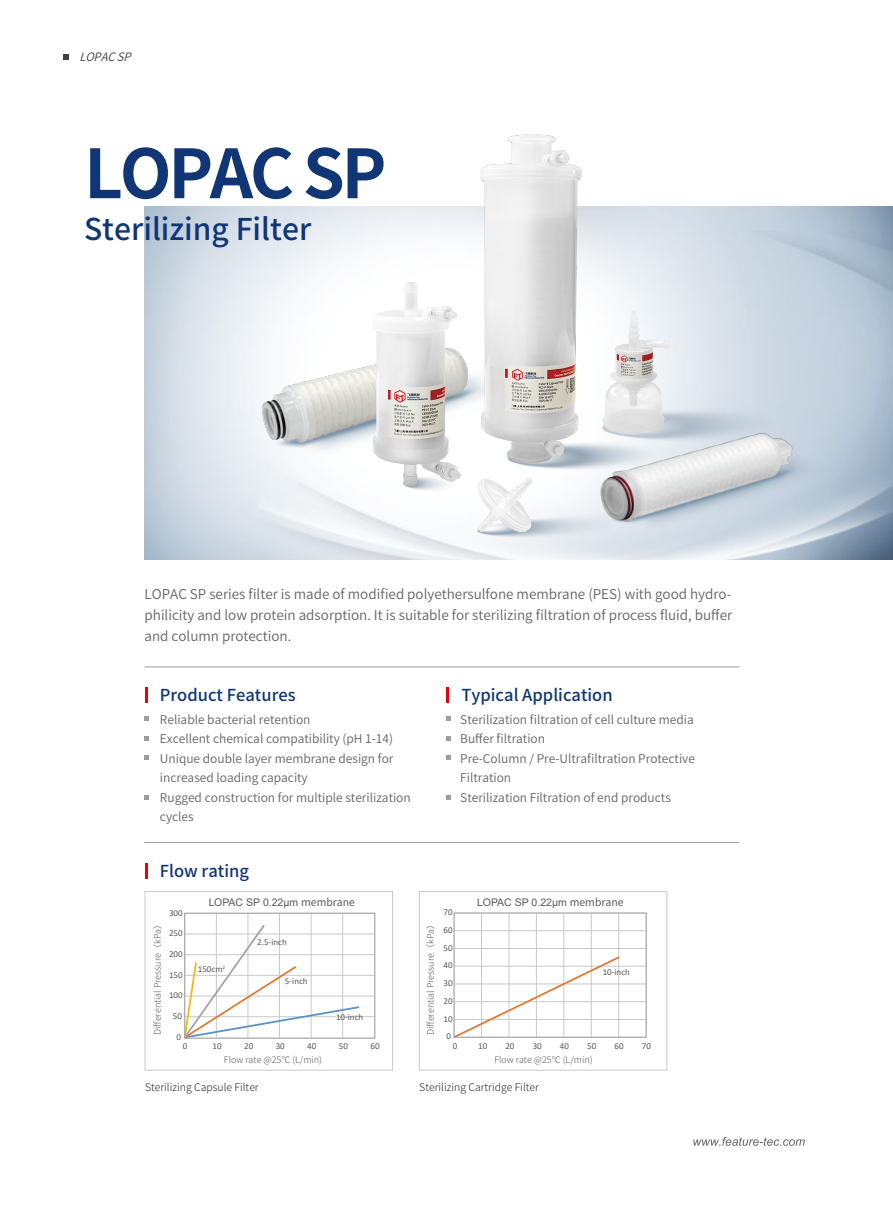
<style>
.page{position:relative;width:893px;height:1212px;background:#fff}
.page>*{position:absolute;margin:0;border:0;box-sizing:border-box;transform-origin:0 0}
.t1{font:700 67.5px "Source Han Sans CN";letter-spacing:-.05em;color:#103675}
.t2{font:500 30px "Source Han Sans CN";color:#103675}
.t3{font:500 16.5px "Source Han Sans CN";color:#103675}
.t4{font:13.5px/21px "Source Han Sans CN";color:#656464;text-align:justify}
.t5{font:12px/19.5px "Source Han Sans CN";color:#656464}
.t6{font:italic 11.55px "Source Han Sans CN";color:#404040}
.t7{font:300 10.5px "Source Han Sans CN";color:#262626}
.t8{font:10.5px "Arial";letter-spacing:-.005em;color:#585959}
.t9{font:9px "Calibri";color:#585959}
.t10{font:300 9px "Source Han Sans CN";color:#585959}
.s1{font-family:"Source Han Sans CN"}
</style>
<div class="page">
<svg style="left:693px;top:1137px;width:112px;height:9px"></svg>
<svg style="left:64px;top:55px;width:5px;height:5px"></svg>
<img style="left:145px;top:206px;width:748px;height:353px">
<hr style="left:145px;top:666px;width:594px;height:1px;background:#9e9e9f">
<hr style="left:145px;top:842px;width:594px;height:1px;background:#9e9e9f">
<svg style="left:145px;top:717px;width:4px;height:4px"></svg>
<svg style="left:145px;top:755px;width:4px;height:5px"></svg>
<svg style="left:145px;top:795px;width:4px;height:4px"></svg>
<svg style="left:145px;top:736px;width:4px;height:4px"></svg>
<hr style="left:145px;top:687px;width:3px;height:16px;background:#e50012">
<svg style="left:447px;top:717px;width:4px;height:4px"></svg>
<svg style="left:447px;top:736px;width:4px;height:4px"></svg>
<svg style="left:447px;top:755px;width:4px;height:4px"></svg>
<svg style="left:447px;top:795px;width:4px;height:4px"></svg>
<hr style="left:446px;top:687px;width:3px;height:16px;background:#e50012">
<hr style="left:145px;top:863px;width:3px;height:15px;background:#e50012">
<div style="left:145px;top:891px;width:248px;height:179px;background:#fff;border:1px solid #c8c9ca"></div>
<hr style="left:185px;top:933px;width:189px;height:1px;background:#c8c9ca">
<hr style="left:185px;top:954px;width:189px;height:1px;background:#c8c9ca">
<hr style="left:185px;top:975px;width:189px;height:1px;background:#c8c9ca">
<hr style="left:185px;top:996px;width:189px;height:1px;background:#c8c9ca">
<hr style="left:185px;top:1016px;width:189px;height:1px;background:#c8c9ca">
<hr style="left:342px;top:913px;width:1px;height:124px;background:#c8c9ca">
<hr style="left:311px;top:913px;width:1px;height:124px;background:#c8c9ca">
<hr style="left:279px;top:913px;width:1px;height:124px;background:#c8c9ca">
<hr style="left:248px;top:913px;width:1px;height:124px;background:#c8c9ca">
<hr style="left:216px;top:913px;width:1px;height:124px;background:#c8c9ca">
<svg style="left:183px;top:923px;width:178px;height:115px"></svg>
<div style="left:184px;top:913px;width:191px;height:126px;border:1px solid #9e9e9f"></div>
<div style="left:419px;top:891px;width:248px;height:179px;background:#fff;border:1px solid #c8c9ca"></div>
<hr style="left:454px;top:930px;width:192px;height:1px;background:#c8c9ca">
<hr style="left:454px;top:948px;width:192px;height:1px;background:#c8c9ca">
<hr style="left:454px;top:966px;width:192px;height:1px;background:#c8c9ca">
<hr style="left:454px;top:983px;width:192px;height:1px;background:#c8c9ca">
<hr style="left:454px;top:1001px;width:192px;height:1px;background:#c8c9ca">
<hr style="left:454px;top:1019px;width:192px;height:1px;background:#c8c9ca">
<hr style="left:618px;top:913px;width:1px;height:124px;background:#c8c9ca">
<hr style="left:591px;top:913px;width:1px;height:124px;background:#c8c9ca">
<hr style="left:563px;top:913px;width:1px;height:124px;background:#c8c9ca">
<hr style="left:536px;top:913px;width:1px;height:124px;background:#c8c9ca">
<hr style="left:509px;top:913px;width:1px;height:124px;background:#c8c9ca">
<hr style="left:481px;top:913px;width:1px;height:124px;background:#c8c9ca">
<svg style="left:455px;top:955px;width:166px;height:81px"></svg>
<div style="left:453px;top:912px;width:194px;height:126px;border:1px solid #9e9e9f"></div>
<img style="left:257px;top:337px;width:111px;height:118px">
<img style="left:465px;top:134px;width:211px;height:318px">
<img style="left:368px;top:277px;width:103px;height:221px">
<img style="left:593px;top:309px;width:178px;height:104px">
<img style="left:450px;top:452px;width:159px;height:102px">
<img style="left:585px;top:413px;width:252px;height:138px">
<p class="t6" style="left:79px;top:50px;width:62px">LOPACSP</p>
<h1 class="t1" style="left:84px;top:135px;width:304px">LOPAC SP</h1>
<h2 class="t2" style="left:84px;top:212px;width:229px">Sterilizing Filter</h2>
<p class="t4" style="left:145px;top:584px;width:589px">LOPAC SP series filter is made of modified polyethersulfone membrane (PES) with good hydro&shy;philicity and low protein adsorption. It is suitable for sterilizing filtration of process fluid, buffer and column protection.</p>
<h3 class="t3" style="left:160px;top:686px;width:137px">Product Features</h3>
<h3 class="t3" style="left:461px;top:686px;width:153px">Typical Application</h3>
<p class="t5" style="left:160px;top:710px;width:252px">Reliable bacterial retention<br>Excellent chemical compatibility (pH 1-14)<br>Unique double layer membrane design for increased loading capacity<br>Rugged construction for multiple sterilization cycles</p>
<p class="t5" style="left:460px;top:710px;width:236px">Sterilization filtration of cell culture media Buffer filtration<br>Pre-Column / Pre-Ultrafiltration Protective Filtration<br>Sterilization Filtration of end products</p>
<h3 class="t3" style="left:160px;top:862px;width:91px">Flow rating</h3>
<p class="t9" style="left:169px;top:906px;width:15px">300</p>
<p class="t8" style="left:209px;top:895px;width:148px">LOPAC SP 0.22μm <span class="s1">membrane</span></p>
<p class="t9" style="left:444px;top:906px;width:11px">70</p>
<p class="t8" style="left:477px;top:895px;width:148px">LOPAC SP 0.22μm <span class="s1">membrane</span></p>
<p class="t10" style="left:153px;top:1035px;width:117px;rotate:-90deg">Differential Pressure（kPa）</p>
<p class="t9" style="left:169px;top:927px;width:15px">250</p>
<p class="t9" style="left:169px;top:948px;width:15px">200</p>
<p class="t9" style="left:169px;top:968px;width:15px">150</p>
<p class="t9" style="left:169px;top:989px;width:15px">100</p>
<p class="t9" style="left:173px;top:1010px;width:11px">50</p>
<p class="t9" style="left:177px;top:1030px;width:6px">0</p>
<p class="t9" style="left:198px;top:963px;width:29px">150cm<sup>2</sup></p>
<p class="t9" style="left:257px;top:935px;width:31px">2.5-inch</p>
<p class="t9" style="left:285px;top:975px;width:24px">5-inch</p>
<p class="t9" style="left:336px;top:1011px;width:29px">10-inch</p>
<p class="t10" style="left:425px;top:1035px;width:117px;rotate:-90deg">Differential Pressure（kPa）</p>
<p class="t9" style="left:444px;top:923px;width:11px">60</p>
<p class="t9" style="left:444px;top:941px;width:11px">50</p>
<p class="t9" style="left:444px;top:959px;width:11px">40</p>
<p class="t9" style="left:444px;top:977px;width:11px">30</p>
<p class="t9" style="left:444px;top:994px;width:11px">20</p>
<p class="t9" style="left:444px;top:1012px;width:11px">10</p>
<p class="t9" style="left:446px;top:1030px;width:6px">0</p>
<p class="t9" style="left:603px;top:965px;width:29px">10-inch</p>
<p class="t9" style="left:183px;top:1039px;width:6px">0</p>
<p class="t9" style="left:213px;top:1039px;width:11px">10</p>
<p class="t9" style="left:244px;top:1039px;width:11px">20</p>
<p class="t9" style="left:276px;top:1039px;width:11px">30</p>
<p class="t9" style="left:307px;top:1039px;width:11px">40</p>
<p class="t9" style="left:339px;top:1039px;width:11px">50</p>
<p class="t9" style="left:370px;top:1039px;width:11px">60</p>
<p class="t9" style="left:453px;top:1039px;width:6px">0</p>
<p class="t9" style="left:478px;top:1039px;width:11px">10</p>
<p class="t9" style="left:505px;top:1039px;width:11px">20</p>
<p class="t9" style="left:533px;top:1039px;width:11px">30</p>
<p class="t9" style="left:560px;top:1039px;width:11px">40</p>
<p class="t9" style="left:587px;top:1039px;width:11px">50</p>
<p class="t9" style="left:614px;top:1039px;width:11px">60</p>
<p class="t9" style="left:642px;top:1039px;width:11px">70</p>
<p class="t10" style="left:224px;top:1055px;width:100px">Flow rate @25℃ (L/min)</p>
<p class="t10" style="left:494px;top:1055px;width:100px">Flow rate @25℃ (L/min)</p>
<p class="t7" style="left:145px;top:1081px;width:115px">Sterilizing Capsule Filter</p>
<p class="t7" style="left:419px;top:1081px;width:121px">Sterilizing Cartridge Filter</p>
</div>
